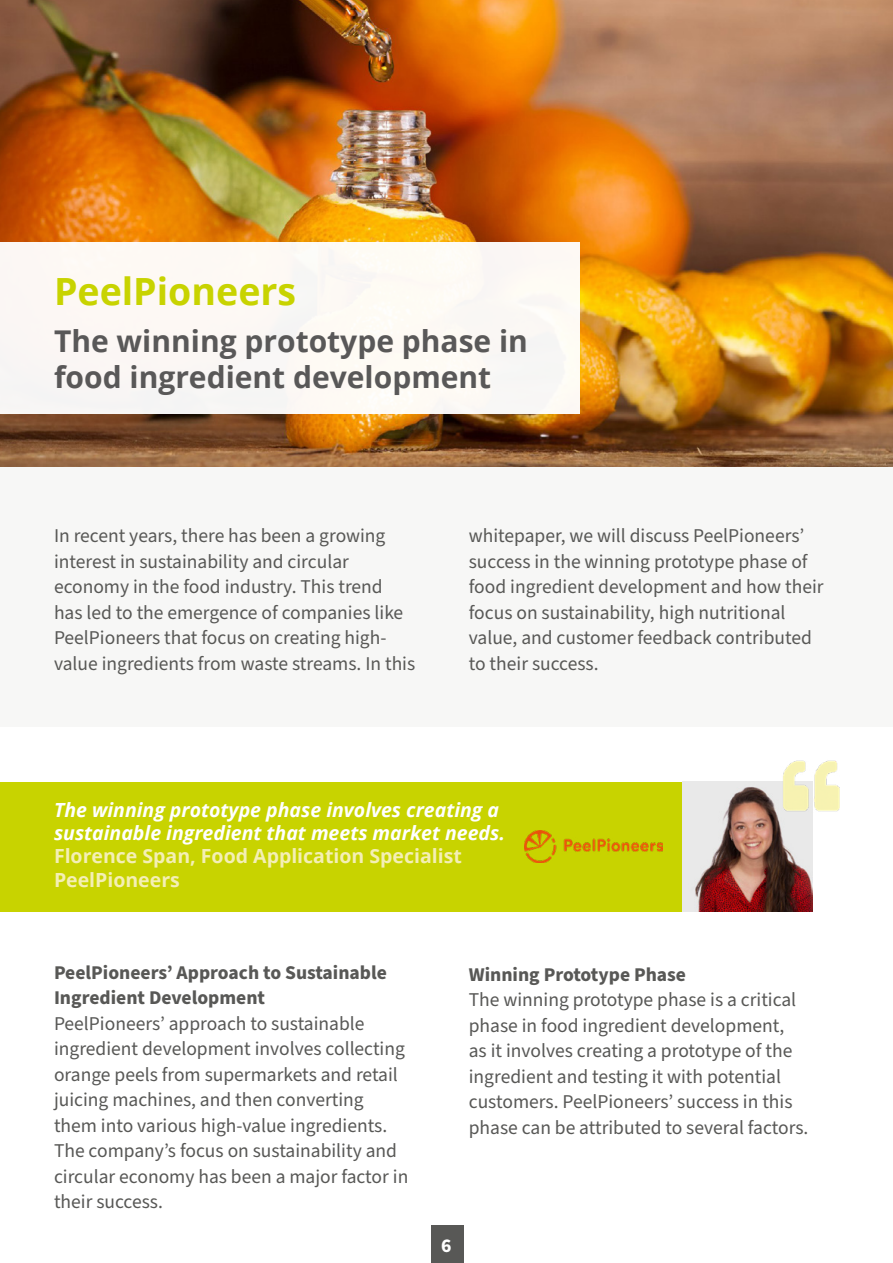
<style>
.page{position:relative;width:893px;height:1263px;background:#fff}
.page>*{position:absolute;margin:0;border:0;box-sizing:border-box;transform-origin:0 0}
.t1{font:700 37.5px "Open Sans";color:#c8d300}
.t2{font:700 30px/36px "Open Sans";color:#595858}
.t3{font:19.5px/25.5px "Source Sans Pro";color:#585856}
.t4{font:italic 700 19.5px/23.4px "Open Sans";color:#fff}
.t5{font:700 19.5px/25.5px "Source Sans Pro";color:#585856}
.t6{font:700 19.5px/23.4px "Open Sans";color:#f4efb5}
.t7{font:700 19.5px "Source Sans Pro";color:#fff}
</style>
<div class="page">
<div style="left:0;top:466px;width:893px;height:260px;background:#f7f7f6"></div>
<img style="left:0;top:0;width:893px;height:466px">
<div style="left:0;top:242px;width:580px;height:171px;background:#fdf8f4"></div>
<div style="left:0;top:782px;width:728px;height:129px;background:#c8d300"></div>
<img style="left:525px;top:831px;width:138px;height:31px">
<img style="left:682px;top:782px;width:130px;height:129px">
<img style="left:776px;top:760px;width:64px;height:80px">
<div style="left:431px;top:1226px;width:32px;height:37px;background:#585856"></div>
<h1 class="t1" style="left:54px;top:265px;width:244px">PeelPioneers</h1>
<h2 class="t2" style="left:54px;top:322px;width:475px">The winning prototype phase in food ingredient development</h2>
<p class="t3" style="left:54px;top:524px;width:363px">In recent years, there has been a growing interest in sustainability and circular economy in the food industry. This trend has led to the emergence of companies like PeelPioneers that focus on creating high&shy;value ingredients from waste streams. In this</p>
<p class="t3" style="left:469px;top:524px;width:356px">whitepaper, we will discuss PeelPioneers’ success in the winning prototype phase of food ingredient development and how their focus on sustainability, high nutritional value, and customer feedback contributed to their success.</p>
<p class="t4" style="left:54px;top:797px;width:452px">The winning prototype phase involves creating a sustainable ingredient that meets market needs.</p>
<p class="t6" style="left:54px;top:844px;width:409px">Florence Span, Food Application Specialist<br>PeelPioneers</p>
<p class="t5" style="left:54px;top:960px;width:334px">PeelPioneers’ Approach to Sustainable<br>Ingredient Development</p>
<p class="t3" style="left:54px;top:1011px;width:356px">PeelPioneers’ approach to sustainable ingredient development involves collecting orange peels from supermarkets and retail juicing machines, and then converting them into various high-value ingredients.<br>The company’s focus on sustainability and circular economy has been a major factor in their success.</p>
<p class="t5" style="left:469px;top:962px;width:219px">Winning Prototype Phase</p>
<p class="t3" style="left:469px;top:987px;width:341px">The winning prototype phase is a critical phase in food ingredient development,<br>as it involves creating a prototype of the ingredient and testing it with potential customers. PeelPioneers’ success in this phase can be attributed to several factors.</p>
<p class="t7" style="left:441px;top:1232px;width:12px">6</p>
</div>
